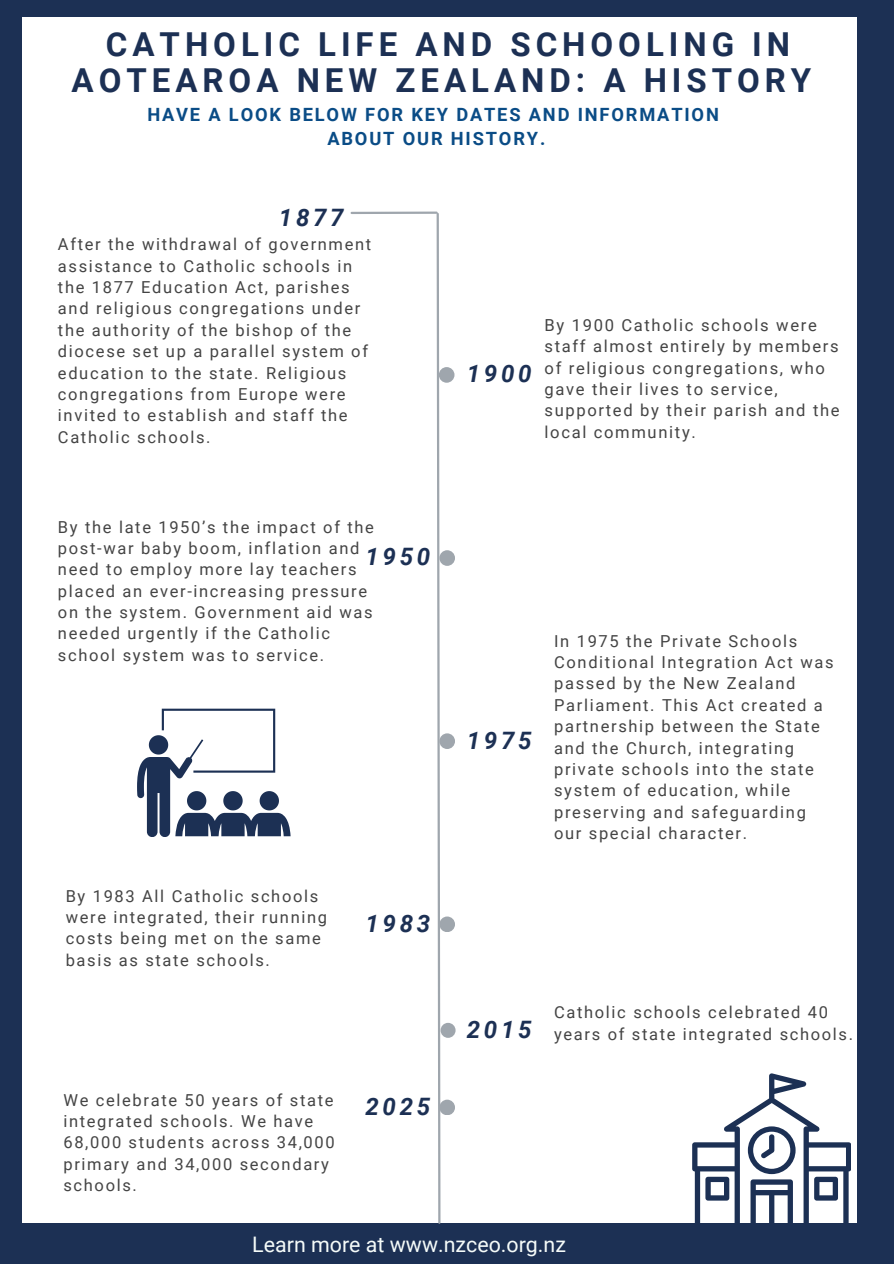
<style>
.page{position:relative;width:894px;height:1264px;background:#fff}
.page>*{position:absolute;margin:0;border:0;box-sizing:border-box;transform-origin:0 0}
.t1{font:700 33px/36px "Roboto";letter-spacing:.15em;color:#1c3054;text-align:center}
.t2{font:italic 700 24px "Roboto";letter-spacing:.15em;color:#1c3054}
.t3{font:21.45px "Roboto";color:#f5fbf9}
.t4{font:700 18.3px/23.7px "Roboto";letter-spacing:.1em;color:#0a4c86;text-align:center}
.t5{font:16.5px/21.3px "Roboto";letter-spacing:.1em;color:#444}
</style>
<div class="page">
<div style="left:0;top:0;width:893px;height:1263px;background:#1c3054"></div>
<div style="left:22px;top:18px;width:834px;height:1205px;background:#fff"></div>
<div style="left:439px;top:1099px;width:16px;height:16px;background:#9fa6ad;border-radius:50%"></div>
<div style="left:439px;top:733px;width:16px;height:16px;background:#9fa6ad;border-radius:50%"></div>
<div style="left:439px;top:916px;width:16px;height:16px;background:#9fa6ad;border-radius:50%"></div>
<div style="left:439px;top:550px;width:16px;height:16px;background:#9fa6ad;border-radius:50%"></div>
<div style="left:438px;top:367px;width:16px;height:16px;background:#9fa6ad;border-radius:50%"></div>
<svg style="left:436px;top:212px;width:5px;height:1012px"></svg>
<hr style="left:351px;top:211px;width:85px;height:3px;background:#9fa6ad">
<div style="left:440px;top:1022px;width:15px;height:15px;background:#9fa6ad;border-radius:50%"></div>
<svg style="left:692px;top:1073px;width:158px;height:150px"></svg>
<svg style="left:137px;top:708px;width:153px;height:129px"></svg>
<h4 class="t1" style="left:72px;top:27px;width:741px">CATHOLIC LIFE AND SCHOOLING IN<br>AOTEAROA NEW ZEALAND: A HISTORY</h4>
<h2 class="t4" style="left:147px;top:103px;width:573px">HAVE A LOOK BELOW FOR KEY DATES AND INFORMATION<br>ABOUT OUR HISTORY.</h2>
<p class="t2" style="left:279px;top:204px;width:66px">1877</p>
<p class="t5" style="left:58px;top:234px;width:315px">After the withdrawal of government assistance to Catholic schools in the 1877 Education Act, parishes and religious congregations under the authority of the bishop of the diocese set up a parallel system of education to the state. Religious congregations from Europe were invited to establish and staff the<br>Catholic schools.</p>
<p class="t5" style="left:58px;top:516px;width:317px">By the late 1950’s the impact of the post-war baby boom, inflation and need to employ more lay teachers placed an ever-increasing pressure on the system. Government aid was needed urgently if the Catholic school system was to service.</p>
<p class="t2" style="left:365px;top:543px;width:66px">1950</p>
<h2 class="t5" style="left:66px;top:885px;width:263px">By 1983 All Catholic schools were integrated, their running costs being met on the same basis as state schools.</h2>
<p class="t2" style="left:365px;top:909px;width:66px">1983</p>
<p class="t5" style="left:63px;top:1089px;width:273px">We celebrate 50 years of state integrated schools. We have<br>68,000 students across 34,000 primary and 34,000 secondary schools.</p>
<p class="t2" style="left:365px;top:1092px;width:66px">2025</p>
<h2 class="t2" style="left:466px;top:359px;width:66px">1900</h2>
<p class="t5" style="left:544px;top:314px;width:296px">By 1900 Catholic schools were staff almost entirely by members of religious congregations, who gave their lives to service, supported by their parish and the local community.</p>
<h2 class="t2" style="left:467px;top:726px;width:66px">1975</h2>
<h2 class="t5" style="left:554px;top:630px;width:281px">In 1975 the Private Schools<br>Conditional Integration Act was passed by the New Zealand<br>Parliament. This Act created a partnership between the State and the Church, integrating private schools into the state system of education, while preserving and safeguarding our special character.</h2>
<h2 class="t2" style="left:467px;top:1015px;width:66px">2015</h2>
<p class="t5" style="left:554px;top:1001px;width:300px">Catholic schools celebrated 40 years of state integrated schools.</p>
<h2 class="t3" style="left:252px;top:1231px;width:315px">Learn more at www.nzceo.org.nz</h2>
</div>
